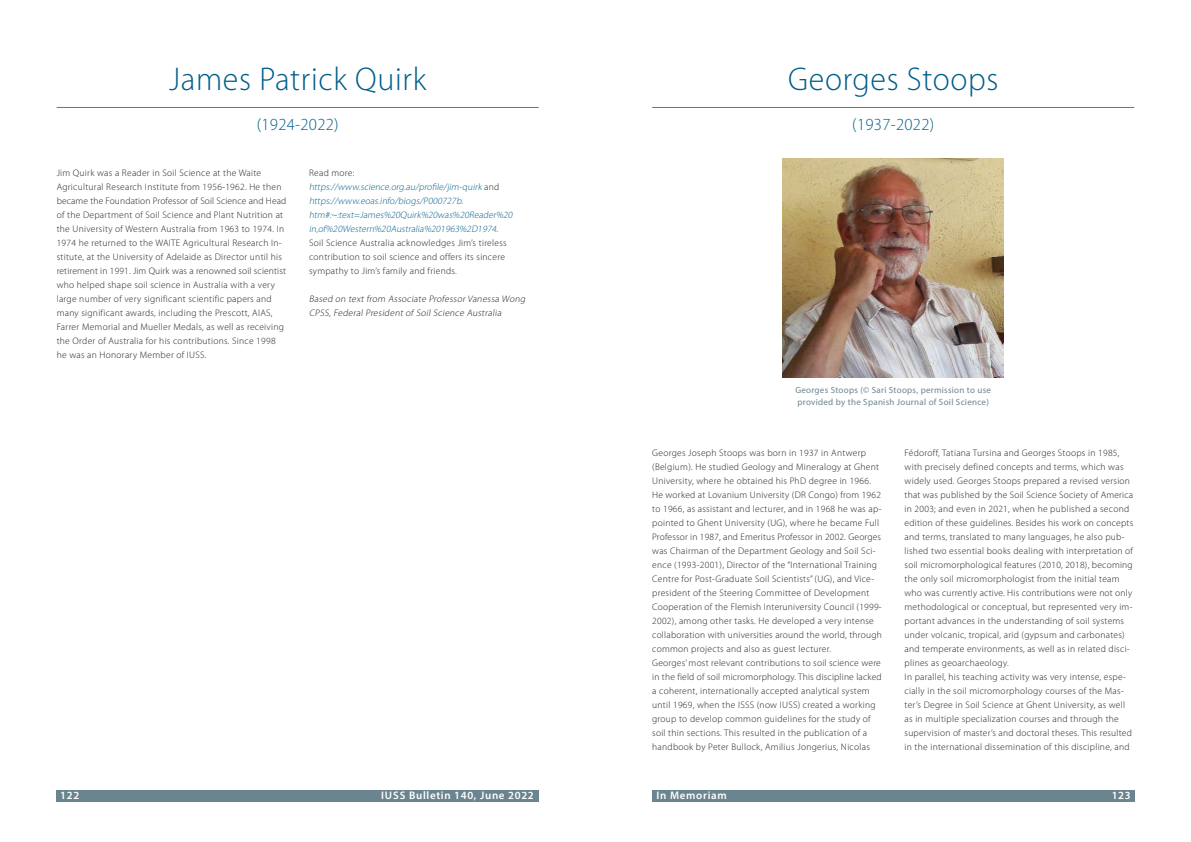
<style>
.page{position:relative;width:1191px;height:842px;background:#fff}
.page>*{position:absolute;margin:0;border:0;box-sizing:border-box;transform-origin:0 0}
.t1{font:300 33px "Myriad Pro";letter-spacing:.02em;color:#005e8b}
.t2{font:300 17px "Myriad Pro";letter-spacing:.02em;color:#005e8b}
.t3{font:600 11px "Myriad Pro";letter-spacing:.06em;color:#fff}
.t4{font:300 9.5px/14px "Myriad Pro";letter-spacing:.03em;color:#231f20}
.t5{font:italic 300 9.5px/14px "Myriad Pro";color:#005e8b}
.t6{font:italic 300 9.5px/14px "Myriad Pro";color:#231f20}
.t7{font:9px/11.5px "Myriad Pro";letter-spacing:.03em;color:#6a858f}
.s1{font-style:normal;color:#231f20}
</style>
<div class="page">
<div style="left:57px;top:790px;width:482px;height:11px;background:#6a858f"></div>
<div style="left:652px;top:790px;width:482px;height:11px;background:#6a858f"></div>
<hr style="left:57px;top:107px;width:482px;height:1px;background:#956f27">
<hr style="left:652px;top:107px;width:482px;height:1px;background:#956f27">
<img style="left:782px;top:159px;width:221px;height:219px">
<h1 class="t1" style="left:169px;top:61px;width:258px">James Patrick Quirk</h1>
<h2 class="t2" style="left:257px;top:115px;width:83px">(1924-2022)</h2>
<p class="t4" style="left:57px;top:166px;width:231px">Jim Quirk was a Reader in Soil Science at the Waite Agricultural Research Institute from 1956-1962. He then became the Foundation Professor of Soil Science and Head of the Department of Soil Science and Plant Nutrition at the University of Western Australia from 1963 to 1974. In 1974 he returned to the WAITE Agricultural Research In&shy;stitute, at the University of Adelaide as Director until his retirement in 1991. Jim Quirk was a renowned soil scientist who helped shape soil science in Australia with a very large number of very significant scientific papers and many significant awards, including the Prescott, AIAS, Farrer Memorial and Mueller Medals, as well as receiving the Order of Australia for his contributions. Since 1998 he was an Honorary Member of IUSS.</p>
<p class="t5" style="left:309px;top:166px;width:207px"><span class="s1">Read more: </span>https://www.science.org.au/profile/jim-quirk <span class="s1">a n d </span>https://www.eoas.info/biogs/P000727b. htm#:~:text=James%20Quirk%20was%20Reader%20 in,of%20Western%20Australia%201963%2D1974<span class="s1">.<br>Soil Science Australia acknowledges Jim’s tireless contribution to soil science and offers its sincere sympathy to Jim’s family and friends.</span></p>
<p class="t6" style="left:309px;top:292px;width:219px">Based on text from Associate Professor Vanessa Wong<br>CPSS, Federal President of Soil Science Australia</p>
<h1 class="t1" style="left:788px;top:61px;width:212px">Georges Stoops</h1>
<h2 class="t2" style="left:852px;top:115px;width:83px">(1937-2022)</h2>
<p class="t7" style="left:795px;top:384px;width:197px">Georges Stoops (© Sari Stoops, permission to use provided by the Spanish Journal of Soil Science)</p>
<p class="t4" style="left:652px;top:446px;width:231px">Georges Joseph Stoops was born in 1937 in Antwerp (Belgium). He studied Geology and Mineralogy at Ghent University, where he obtained his PhD degree in 1966.<br>He worked at Lovanium University (DR Congo) from 1962 to 1966, as assistant and lecturer, and in 1968 he was ap&shy;pointed to Ghent University (UG), where he became Full Professor in 1987, and Emeritus Professor in 2002. Georges was Chairman of the Department Geology and Soil Sci&shy;ence (1993-2001), Director of the “International Training Centre for Post-Graduate Soil Scientists” (UG), and Vice&shy;president of the Steering Committee of Development Cooperation of the Flemish Interuniversity Council (1999- 2002), among other tasks. He developed a very intense collaboration with universities around the world, through common projects and also as guest lecturer.<br>Georges’ most relevant contributions to soil science were in the field of soil micromorphology. This discipline lacked a coherent, internationally accepted analytical system until 1969, when the ISSS (now IUSS) created a working group to develop common guidelines for the study of soil thin sections. This resulted in the publication of a handbook by Peter Bullock, Amilius Jongerius, Nicolas</p>
<p class="t4" style="left:904px;top:446px;width:230px">Fédoroff, Tatiana Tursina and Georges Stoops in 1985, with precisely defined concepts and terms, which was widely used. Georges Stoops prepared a revised version that was published by the Soil Science Society of America in 2003; and even in 2021, when he published a second edition of these guidelines. Besides his work on concepts and terms, translated to many languages, he also pub&shy;lished two essential books dealing with interpretation of soil micromorphological features (2010, 2018), becoming the only soil micromorphologist from the initial team who was currently active. His contributions were not only methodological or conceptual, but represented very im&shy;portant advances in the understanding of soil systems under volcanic, tropical, arid (gypsum and carbonates) and temperate environments, as well as in related disci&shy;plines as geoarchaeology.<br>In parallel, his teaching activity was very intense, espe&shy;cially in the soil micromorphology courses of the Mas&shy;ter’s Degree in Soil Science at Ghent University, as well as in multiple specialization courses and through the supervision of master’s and doctoral theses. This resulted in the international dissemination of this discipline, and</p>
<p class="t3" style="left:60px;top:788px;width:21px">122</p>
<p class="t3" style="left:381px;top:788px;width:154px">IUSS Bulletin 140, June 2022</p>
<p class="t3" style="left:656px;top:788px;width:72px">In Memoriam</p>
<p class="t3" style="left:1111px;top:788px;width:21px">123</p>
</div>
